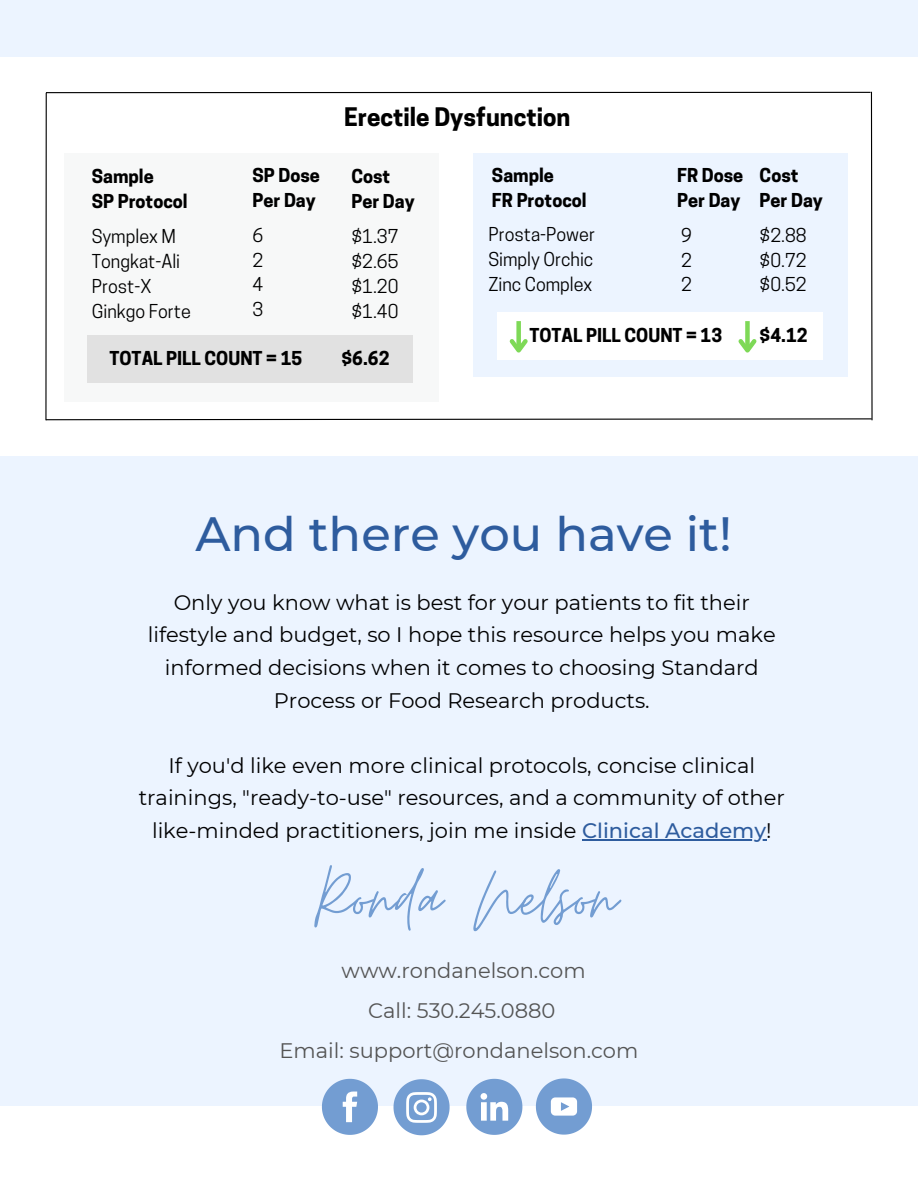
<style>
.page{position:relative;width:918px;height:1188px;background:#fff}
.page>*{position:absolute;margin:0;border:0;box-sizing:border-box;transform-origin:0 0}
.t1{font:84px "Moon Time";color:#739dd2}
.t2{font:500 48px "Montserrat";color:#2e5c9e}
.t3{font:700 24px "Cooper Hewitt";color:#000}
.t4{font:21px/32.7px "Montserrat";color:#000;text-align:center}
.t5{font:21px "Montserrat";color:#545454}
.t6{font:700 18px/24.8px "Cooper Hewitt";color:#000}
.t7{font:18px/24.8px "Cooper Hewitt";color:#000;text-align:justify}
.s1{font-weight:500;color:#2e5c9e}
</style>
<div class="page">
<div style="left:0;top:456px;width:918px;height:650px;background:#ecf4ff"></div>
<div style="left:0;top:0;width:918px;height:57px;background:#ecf4ff"></div>
<svg style="left:45px;top:91px;width:828px;height:330px"></svg>
<svg style="left:322px;top:1079px;width:56px;height:56px"></svg>
<svg style="left:394px;top:1079px;width:56px;height:56px"></svg>
<svg style="left:466px;top:1079px;width:56px;height:56px"></svg>
<svg style="left:536px;top:1078px;width:56px;height:57px"></svg>
<hr style="left:582px;top:839px;width:184px;height:1px;background:#2e5c9e">
<p class="t3" style="left:344px;top:108px;width:228px">Erectile Dysfunction</p>
<p class="t6" style="left:492px;top:165px;width:96px">Sample<br>FR Protocol</p>
<p class="t6" style="left:677px;top:165px;width:68px">FR Dose<br>Per Day</p>
<p class="t6" style="left:760px;top:165px;width:65px">Cost<br>Per Day</p>
<p class="t7" style="left:488px;top:224px;width:108px">Prosta-Power Simply Orchic Zinc Complex</p>
<p class="t7" style="left:681px;top:225px;width:12px">9<br>2<br>2</p>
<p class="t7" style="left:760px;top:225px;width:49px">$2.88 $0.72 $0.52</p>
<p class="t6" style="left:529px;top:325px;width:194px">TOTAL PILL COUNT = 13</p>
<p class="t6" style="left:760px;top:325px;width:49px">$4.12</p>
<p class="t6" style="left:92px;top:166px;width:97px">Sample<br>SP Protocol</p>
<p class="t6" style="left:253px;top:165px;width:69px">SP Dose<br>Per Day</p>
<p class="t6" style="left:351px;top:166px;width:65px">Cost<br>Per Day</p>
<p class="t7" style="left:92px;top:226px;width:101px;text-align:left">Symplex M<br>Tongkat-Ali<br>Prost-X<br>Ginkgo Forte</p>
<p class="t7" style="left:253px;top:225px;width:12px">6<br>2<br>4<br>3</p>
<p class="t7" style="left:351px;top:226px;width:49px">$1.37 $2.65 $1.20 $1.40</p>
<p class="t6" style="left:110px;top:349px;width:194px">TOTAL PILL COUNT = 15</p>
<p class="t6" style="left:341px;top:349px;width:49px">$6.62</p>
<h2 class="t2" style="left:195px;top:505px;width:538px">And there you have it!</h2>
<p class="t4" style="left:148px;top:586px;width:629px">Only you know what is best for your patients to fit their lifestyle and budget, so I hope this resource helps you make informed decisions when it comes to choosing Standard Process or Food Research products.</p>
<p class="t4" style="left:139px;top:749px;width:648px">If you'd like even more clinical protocols, concise clinical trainings, "ready-to-use" resources, and a community of other like-minded practitioners, join me inside <span class="s1">Clinical Academy</span>!</p>
<h1 class="t1" style="left:314px;top:847px;width:304px">Ronda Nelson</h1>
<p class="t5" style="left:342px;top:958px;width:246px">www.rondanelson.com</p>
<p class="t5" style="left:368px;top:997px;width:189px">Call: 530.245.0880</p>
<p class="t5" style="left:280px;top:1037px;width:360px">Email: support@rondanelson.com</p>
</div>
